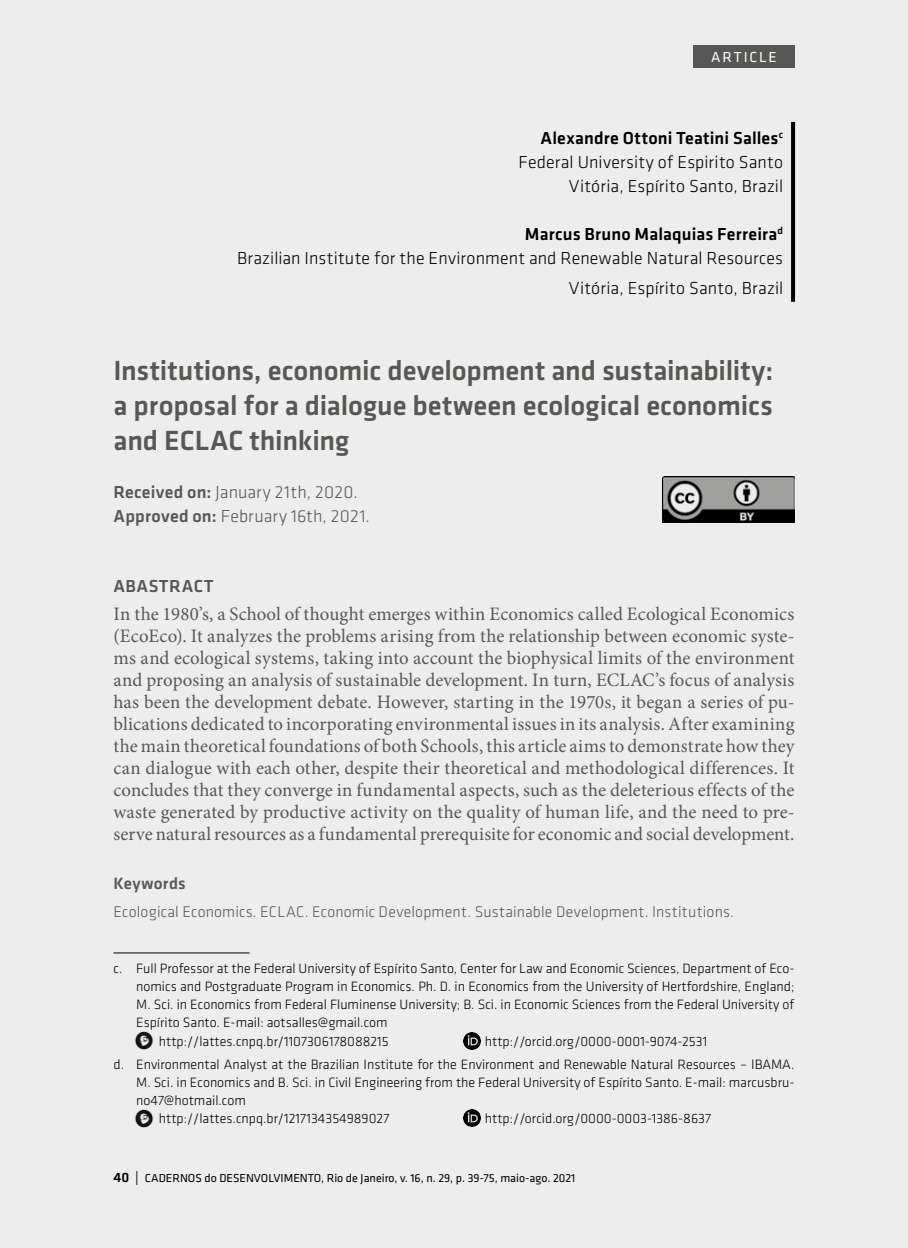
<style>
.page{position:relative;width:908px;height:1248px;background:#fff}
.page>*{position:absolute;margin:0;border:0;box-sizing:border-box;transform-origin:0 0}
.t1{font:500 28.8px/34.8px "Klavika";letter-spacing:-.005em;color:#575756;text-align:justify}
.t2{font:19px/22px "Minion Pro";color:#575756;text-align:justify}
.t3{font:300 18px/24px "Klavika";letter-spacing:.01em;color:#000;text-align:right}
.t4{font:300 18px/24px "Klavika";letter-spacing:.01em;color:#575756}
.t5{font:500 18px "Klavika";letter-spacing:.025em;color:#575756}
.t6{font:500 17px "Klavika";letter-spacing:.02em;color:#575756}
.t7{font:300 16px "Klavika";letter-spacing:.01em;color:#575756}
.t8{font:15px "Klavika";letter-spacing:.13em;color:#fff}
.t9{font:300 14px/23.6px "Klavika";color:#000}
.t10{font:12px "Klavika";color:#000}
.s1{font-weight:500}
.s2{font-weight:500;font-size:14px}
.s3{font-size:14px}
</style>
<div class="page">
<div style="left:0;top:0;width:907px;height:1247px;background:#ededed"></div>
<div style="left:693px;top:45px;width:101px;height:23px;background:#575756"></div>
<svg style="left:791px;top:122px;width:3px;height:180px"></svg>
<img style="left:134px;top:1109px;width:20px;height:19px">
<img style="left:134px;top:1031px;width:20px;height:19px">
<img style="left:463px;top:1109px;width:17px;height:17px">
<img style="left:463px;top:1032px;width:17px;height:16px">
<img style="left:662px;top:476px;width:132px;height:47px">
<hr style="left:113px;top:952px;width:136px;height:1px;background:#000">
<p class="t8" style="left:710px;top:49px;width:67px">ARTICLE</p>
<p class="t3" style="left:518px;top:126px;width:266px"><span class="s1">Alexandre Ottoni Teatini Salles</span><sup>c<br></sup>Federal University of Espirito Santo<br>Vitória, Espírito Santo, Brazil</p>
<p class="t3" style="left:237px;top:222px;width:547px"><span class="s1">Marcus Bruno Malaquias Ferreira</span><sup>d<br></sup>Brazilian Institute for the Environment and Renewable Natural Resources</p>
<p class="t3" style="left:568px;top:276px;width:216px">Vitória, Espírito Santo, Brazil</p>
<h1 class="t1" style="left:113px;top:353px;width:661px">Institutions, economic development and sustainability: a proposal for a dialogue between ecological economics and ECLAC thinking</h1>
<p class="t4" style="left:113px;top:480px;width:258px"><span class="s1">Received on:</span> January 21th, 2020.<br><span class="s1">Approved on:</span> February 16th, 2021.</p>
<p class="t5" style="left:113px;top:576px;width:102px">ABASTRACT</p>
<p class="t2" style="left:113px;top:602px;width:682px">In the 1980’s, a School of thought emerges within Economics called Ecological Economics (EcoEco). It analyzes the problems arising from the relationship between economic syste&shy;ms and ecological systems, taking into account the biophysical limits of the environment and proposing an analysis of sustainable development. In turn, ECLAC’s focus of analysis has been the development debate. However, starting in the 1970s, it began a series of pu&shy;blications dedicated to incorporating environmental issues in its analysis. After examining the main theoretical foundations of both Schools, this article aims to demonstrate how they can dialogue with each other, despite their theoretical and methodological differences. It concludes that they converge in fundamental aspects, such as the deleterious effects of the waste generated by productive activity on the quality of human life, and the need to pre&shy;serve natural resources as a fundamental prerequisite for economic and social development.</p>
<p class="t6" style="left:113px;top:874px;width:74px">Keywords</p>
<p class="t7" style="left:113px;top:902px;width:621px">Ecological Economics. ECLAC. Economic Development. Sustainable Development. Institutions.</p>
<p class="t9" style="left:113px;top:957px;width:682px">c. Full Professor at the Federal University of Espírito Santo, Center for Law and Economic Sciences, Department of Eco-</p>
<p class="t9" style="left:136px;top:975px;width:659px">nomics and Postgraduate Program in Economics. Ph. D. in Economics from the University of Hertfordshire, England;</p>
<p class="t9" style="left:136px;top:993px;width:659px">M. Sci. in Economics from Federal Fluminense University; B. Sci. in Economic Sciences from the Federal University of</p>
<p class="t9" style="left:136px;top:1011px;width:253px">Espírito Santo. E-mail: aotsalles@gmail.com</p>
<p class="t9" style="left:159px;top:1029px;width:231px">http://lattes.cnpq.br/1107306178088215</p>
<p class="t9" style="left:113px;top:1029px;width:682px;text-indent:371px">http://orcid.org/0000-0001-9074-2531<br>d. Environmental Analyst at the Brazilian Institute for the Environment and Renewable Natural Resources – IBAMA.</p>
<p class="t9" style="left:136px;top:1070px;width:659px">M. Sci. in Economics and B. Sci. in Civil Engineering from the Federal University of Espírito Santo. E-mail: marcusbru-</p>
<p class="t9" style="left:136px;top:1088px;width:111px">no47@hotmail.com</p>
<p class="t9" style="left:159px;top:1106px;width:232px">http://lattes.cnpq.br/1217134354989027</p>
<p class="t9" style="left:484px;top:1106px;width:227px">http://orcid.org/0000-0003-1386-8637</p>
<p class="t10" style="left:113px;top:1170px;width:463px"><span class="s2">40</span> <span class="s3">|</span> CADERNOS do DESENVOLVIMENTO, Rio de Janeiro, v. 16, n. 29, p. 39-75, maio-ago. 2021</p>
</div>
